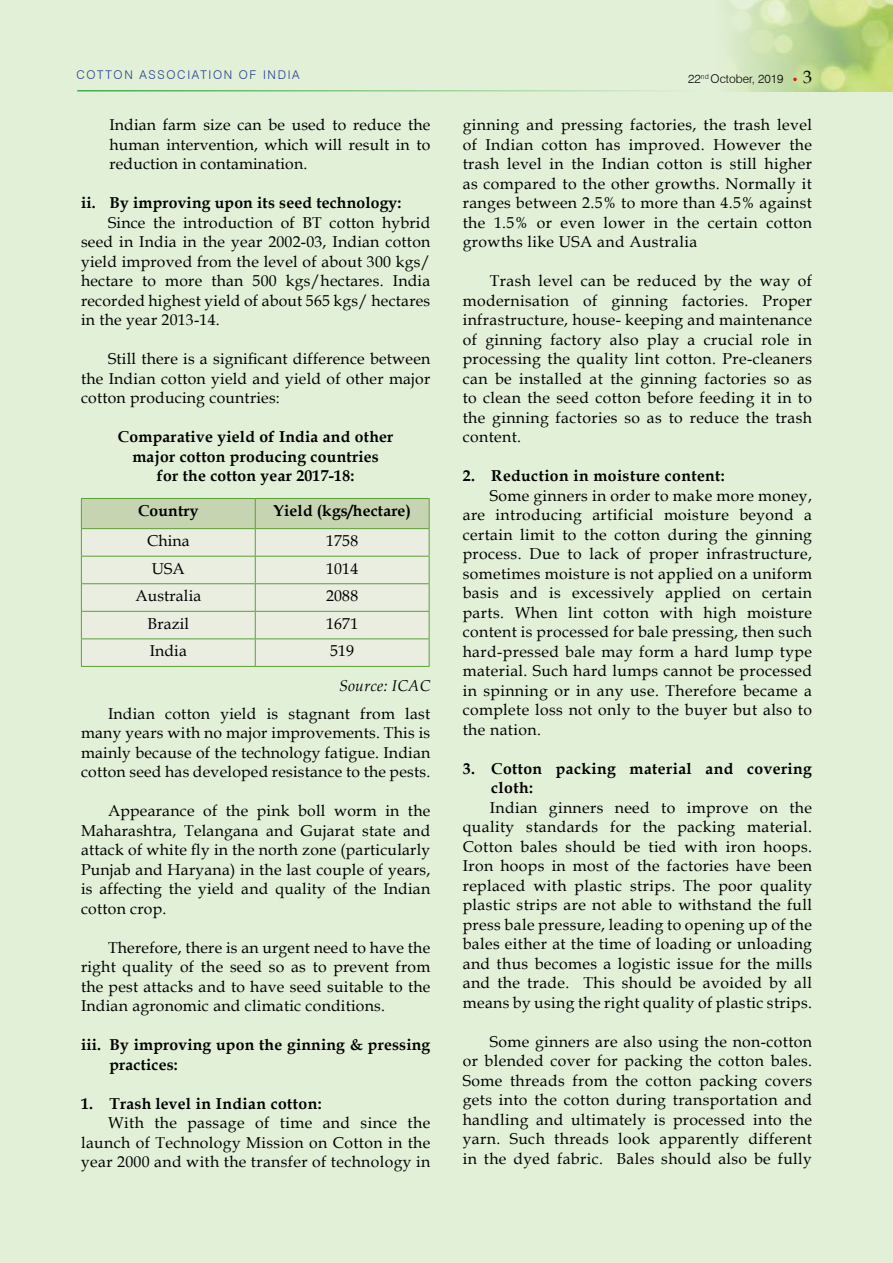
<style>
.page{position:relative;width:893px;height:1263px;background:#e3f0d8}
.page>*{position:absolute;margin:0;border:0;box-sizing:border-box;transform-origin:0 0}
.t1{font:15.75px/19.5px "Book Antiqua";letter-spacing:.015em;color:#000;text-align:justify}
.t2{font:700 15.75px/19.5px "Book Antiqua";letter-spacing:.015em;color:#000}
.t3{font:italic 15.75px "Book Antiqua";letter-spacing:.015em;color:#000}
.t4{font:300 12px "Swiss 721 BT";letter-spacing:.14em;color:#25408f}
.t5{font:300 12px "Swiss 721 BT";color:#000}
.s1{font-family:"Book Antiqua";font-weight:400;font-size:18px}
</style>
<div class="page">
<img style="left:727px;top:0;width:166px;height:91px">
<hr style="left:77px;top:90px;width:628px;height:2px;background:#41ad49">
<svg style="left:793px;top:78px;width:4px;height:3px"></svg>
<svg style="left:81px;top:498px;width:349px;height:168px"></svg>
<hr style="left:81px;top:666px;width:174px;height:1px;background:#5ca038">
<hr style="left:255px;top:666px;width:175px;height:1px;background:#5ca038">
<p class="t4" style="left:76px;top:67px;width:225px">COTTON ASSOC IATION OF INDIA</p>
<p class="t5" style="left:688px;top:71px;width:126px">22<sup>ND</sup> OCTOBER, 2019 <span class="s1">3</span></p>
<p class="t1" style="left:110px;top:115px;width:322px">Indian farm size can be used to reduce the human intervention, which will result in to reduction in contamination.</p>
<p class="t2" style="left:81px;top:193px;width:322px">ii. By improving upon its seed technology:</p>
<p class="t1" style="left:81px;top:212px;width:351px;text-indent:27px">Since the introduction of BT cotton hybrid seed in India in the year 2002-03, Indian cotton yield improved from the level of about 300 kgs/ hectare to more than 500 kgs/hectares. India recorded highest yield of about 565 kgs/ hectares in the year 2013-14.</p>
<p class="t1" style="left:81px;top:349px;width:351px;text-indent:27px">Still there is a significant difference between the Indian cotton yield and yield of other major cotton producing countries:</p>
<p class="t2" style="left:118px;top:427px;width:277px;text-align:center">Comparative yield of India and other major cotton producing countries<br>for the cotton year 2017-18:</p>
<p class="t2" style="left:138px;top:501px;width:62px">Country</p>
<p class="t2" style="left:273px;top:501px;width:139px">Yield (kgs/hectare)</p>
<p class="t1" style="left:147px;top:531px;width:44px">China</p>
<p class="t1" style="left:326px;top:531px;width:33px">1758</p>
<p class="t1" style="left:152px;top:558px;width:35px">USA</p>
<p class="t1" style="left:326px;top:558px;width:33px">1014</p>
<p class="t1" style="left:135px;top:586px;width:67px">Australia</p>
<p class="t1" style="left:326px;top:586px;width:33px">2088</p>
<p class="t1" style="left:148px;top:613px;width:43px">Brazil</p>
<p class="t1" style="left:326px;top:613px;width:33px">1671</p>
<p class="t1" style="left:150px;top:641px;width:39px">India</p>
<p class="t1" style="left:330px;top:641px;width:25px">519</p>
<p class="t3" style="left:339px;top:675px;width:93px">Source: ICAC</p>
<p class="t1" style="left:81px;top:703px;width:351px;text-indent:27px">Indian cotton yield is stagnant from last many years with no major improvements. This is mainly because of the technology fatigue. Indian cotton seed has developed resistance to the pests.</p>
<p class="t1" style="left:81px;top:801px;width:351px;text-indent:27px">Appearance of the pink boll worm in the Maharashtra, Telangana and Gujarat state and attack of white fly in the north zone (particularly Punjab and Haryana) in the last couple of years, is affecting the yield and quality of the Indian cotton crop.</p>
<p class="t1" style="left:81px;top:937px;width:351px;text-indent:27px">Therefore, there is an urgent need to have the right quality of the seed so as to prevent from the pest attacks and to have seed suitable to the Indian agronomic and climatic conditions.</p>
<p class="t2" style="left:110px;top:1035px;width:322px;text-indent:-29px">iii. By improving upon the ginning &amp; pressing practices:</p>
<p class="t2" style="left:81px;top:1093px;width:242px">1. Trash level in Indian cotton:</p>
<p class="t1" style="left:81px;top:1113px;width:351px;text-indent:27px">With the passage of time and since the launch of Technology Mission on Cotton in the year 2000 and with the transfer of technology in</p>
<p class="t1" style="left:463px;top:115px;width:351px">ginning and pressing factories, the trash level of Indian cotton has improved. However the trash level in the Indian cotton is still higher as compared to the other growths. Normally it ranges between 2.5% to more than 4.5% against the 1.5% or even lower in the certain cotton growths like USA and Australia</p>
<p class="t1" style="left:463px;top:271px;width:351px;text-indent:27px">Trash level can be reduced by the way of modernisation of ginning factories. Proper infrastructure, house- keeping and maintenance of ginning factory also play a crucial role in processing the quality lint cotton. Pre-cleaners can be installed at the ginning factories so as to clean the seed cotton before feeding it in to the ginning factories so as to reduce the trash content.</p>
<p class="t2" style="left:463px;top:466px;width:264px">2. Reduction in moisture content:</p>
<p class="t1" style="left:463px;top:485px;width:351px;text-indent:27px">Some ginners in order to make more money, are introducing artificial moisture beyond a certain limit to the cotton during the ginning process. Due to lack of proper infrastructure, sometimes moisture is not applied on a uniform basis and is excessively applied on certain parts. When lint cotton with high moisture content is processed for bale pressing, then such hard-pressed bale may form a hard lump type material. Such hard lumps cannot be processed in spinning or in any use. Therefore became a complete loss not only to the buyer but also to the nation.</p>
<p class="t2" style="left:491px;top:758px;width:322px;text-indent:-29px">3. Cotton packing material and covering cloth:</p>
<p class="t1" style="left:463px;top:797px;width:351px;text-indent:27px">Indian ginners need to improve on the quality standards for the packing material.<br>Cotton bales should be tied with iron hoops.<br>Iron hoops in most of the factories have been replaced with plastic strips. The poor quality plastic strips are not able to withstand the full press bale pressure, leading to opening up of the bales either at the time of loading or unloading and thus becomes a logistic issue for the mills and the trade. This should be avoided by all means by using the right quality of plastic strips.</p>
<p class="t1" style="left:463px;top:1031px;width:351px;text-indent:27px">Some ginners are also using the non-cotton or blended cover for packing the cotton bales.<br>Some threads from the cotton packing covers gets into the cotton during transportation and handling and ultimately is processed into the yarn. Such threads look apparently different in the dyed fabric. Bales should also be fully</p>
</div>
